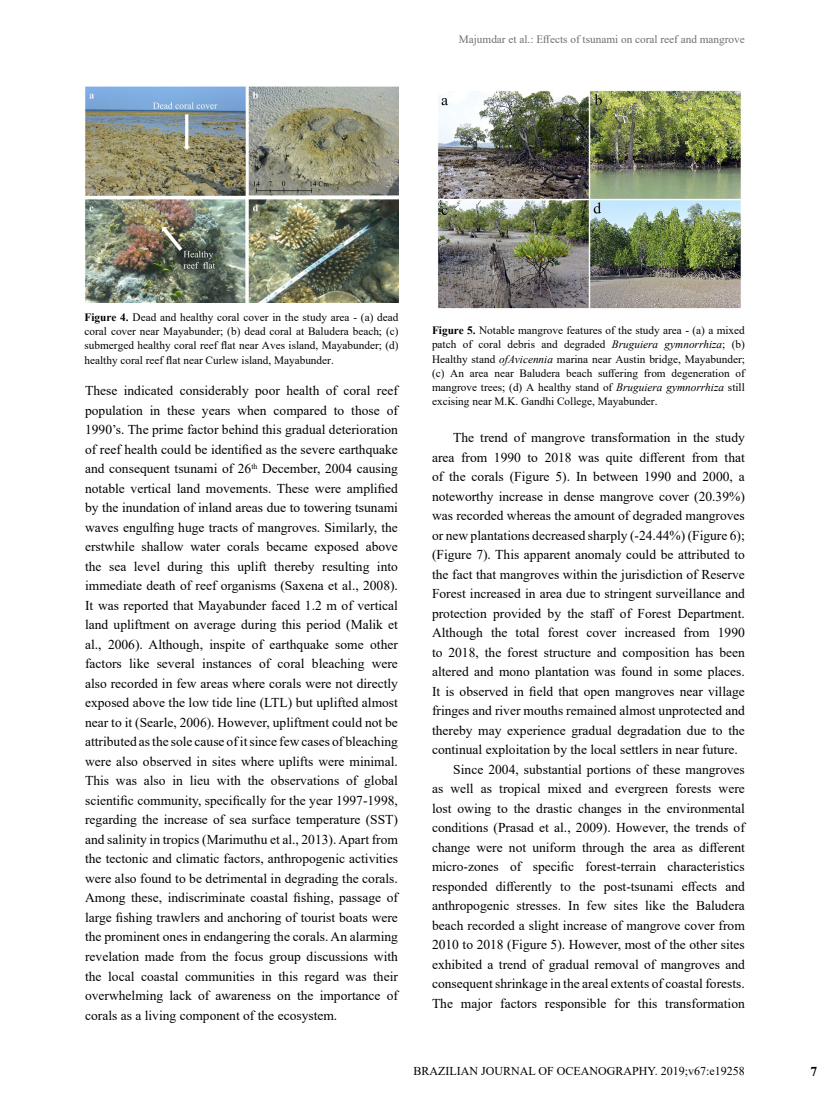
<style>
.page{position:relative;width:830px;height:1106px;background:#fff}
.page>*{position:absolute;margin:0;border:0;box-sizing:border-box;transform-origin:0 0}
.t1{font:13.5px/19.5px "Times New Roman";color:#000;text-align:justify}
.t2{font:700 13.5px "Times New Roman";color:#000}
.t3{font:12px "Times New Roman";color:#000}
.t4{font:11.25px/14.2px "Times New Roman";color:#000;text-align:justify}
.t5{font:11.25px "Times New Roman";color:#6d6e71}
.s1{font-weight:700}
.s2{font-style:italic}
</style>
<div class="page">
<img style="left:84px;top:86px;width:314px;height:217px">
<img style="left:437px;top:90px;width:305px;height:219px">
<p class="t5" style="left:458px;top:31px;width:287px">Majumdar et al.: Effects of tsunami on coral reef and mangrove</p>
<p class="t4" style="left:84px;top:309px;width:315px"><span class="s1">Figure 4.</span> Dead and healthy coral cover in the study area - (a) dead coral cover near Mayabunder; (b) dead coral at Baludera beach; (c) submerged healthy coral reef flat near Aves island, Mayabunder; (d) healthy coral reef flat near Curlew island, Mayabunder.</p>
<p class="t1" style="left:85px;top:381px;width:314px">These indicated considerably poor health of coral reef population in these years when compared to those of 1990’s. The prime factor behind this gradual deterioration of reef health could be identified as the severe earthquake and consequent tsunami of 26<sup>th</sup> December, 2004 causing notable vertical land movements. These were amplified by the inundation of inland areas due to towering tsunami waves engulfing huge tracts of mangroves. Similarly, the erstwhile shallow water corals became exposed above the sea level during this uplift thereby resulting into immediate death of reef organisms (Saxena et al., 2008).<br>It was reported that Mayabunder faced 1.2 m of vertical land upliftment on average during this period (Malik et al., 2006). Although, inspite of earthquake some other factors like several instances of coral bleaching were also recorded in few areas where corals were not directly exposed above the low tide line (LTL) but uplifted almost near to it (Searle, 2006). However, upliftment could not be attributed as the sole cause of it since few cases of bleaching were also observed in sites where uplifts were minimal.<br>This was also in lieu with the observations of global scientific community, specifically for the year 1997-1998, regarding the increase of sea surface temperature (SST) and salinity in tropics (Marimuthu et al., 2013). Apart from the tectonic and climatic factors, anthropogenic activities were also found to be detrimental in degrading the corals.<br>Among these, indiscriminate coastal fishing, passage of large fishing trawlers and anchoring of tourist boats were the prominent ones in endangering the corals. An alarming revelation made from the focus group discussions with the local coastal communities in this regard was their overwhelming lack of awareness on the importance of corals as a living component of the ecosystem.</p>
<p class="t4" style="left:432px;top:323px;width:314px"><span class="s1">Figure 5.</span> Notable mangrove features of the study area - (a) a mixed patch of coral debris and degraded <span class="s2">Bruguiera gymnorrhiza</span>; (b)<br>Healthy stand <span class="s2">ofAvicennia</span> marina near Austin bridge, Mayabunder; (c) An area near Baludera beach suffering from degeneration of mangrove trees; (d) A healthy stand of <span class="s2">Bruguiera gymnorrhiza</span> still excising near M.K. Gandhi College, Mayabunder.</p>
<p class="t1" style="left:453px;top:427px;width:293px">The trend of mangrove transformation in the study</p>
<p class="t1" style="left:432px;top:447px;width:314px">area from 1990 to 2018 was quite different from that</p>
<p class="t1" style="left:432px;top:466px;width:314px">of the corals (Figure 5). In between 1990 and 2000, a</p>
<p class="t1" style="left:432px;top:486px;width:314px">noteworthy increase in dense mangrove cover (20.39%)</p>
<p class="t1" style="left:432px;top:505px;width:314px">was recorded whereas the amount of degraded mangroves</p>
<p class="t1" style="left:432px;top:525px;width:314px">or new plantations decreased sharply (-24.44%) (Figure 6);</p>
<p class="t1" style="left:432px;top:544px;width:314px">(Figure 7). This apparent anomaly could be attributed to</p>
<p class="t1" style="left:432px;top:564px;width:314px">the fact that mangroves within the jurisdiction of Reserve</p>
<p class="t1" style="left:432px;top:583px;width:314px">Forest increased in area due to stringent surveillance and</p>
<p class="t1" style="left:432px;top:603px;width:314px">protection provided by the staff of Forest Department.</p>
<p class="t1" style="left:432px;top:622px;width:314px">Although the total forest cover increased from 1990</p>
<p class="t1" style="left:432px;top:642px;width:314px">to 2018, the forest structure and composition has been</p>
<p class="t1" style="left:432px;top:661px;width:314px">altered and mono plantation was found in some places.</p>
<p class="t1" style="left:432px;top:681px;width:314px">It is observed in field that open mangroves near village</p>
<p class="t1" style="left:432px;top:700px;width:314px">fringes and river mouths remained almost unprotected and</p>
<p class="t1" style="left:432px;top:720px;width:314px">thereby may experience gradual degradation due to the</p>
<p class="t1" style="left:432px;top:739px;width:307px">continual exploitation by the local settlers in near future.</p>
<p class="t1" style="left:453px;top:759px;width:293px">Since 2004, substantial portions of these mangroves</p>
<p class="t1" style="left:432px;top:778px;width:314px">as well as tropical mixed and evergreen forests were</p>
<p class="t1" style="left:432px;top:798px;width:314px">lost owing to the drastic changes in the environmental</p>
<p class="t1" style="left:432px;top:817px;width:314px">conditions (Prasad et al., 2009). However, the trends of</p>
<p class="t1" style="left:432px;top:837px;width:314px">change were not uniform through the area as different</p>
<p class="t1" style="left:432px;top:856px;width:314px">micro-zones of specific forest-terrain characteristics</p>
<p class="t1" style="left:432px;top:876px;width:314px">responded differently to the post-tsunami effects and</p>
<p class="t1" style="left:432px;top:895px;width:314px">anthropogenic stresses. In few sites like the Baludera</p>
<p class="t1" style="left:432px;top:915px;width:314px">beach recorded a slight increase of mangrove cover from</p>
<p class="t1" style="left:432px;top:934px;width:314px">2010 to 2018 (Figure 5). However, most of the other sites</p>
<p class="t1" style="left:432px;top:954px;width:314px">exhibited a trend of gradual removal of mangroves and</p>
<p class="t1" style="left:432px;top:973px;width:314px">consequent shrinkage in the areal extents of coastal forests.</p>
<p class="t1" style="left:432px;top:993px;width:314px">The major factors responsible for this transformation</p>
<p class="t3" style="left:413px;top:1063px;width:333px">BRAZILIAN JOURNAL OF OCEANOGRAPHY. 2019;v67:e19258</p>
<p class="t2" style="left:810px;top:1062px;width:8px">7</p>
</div>
